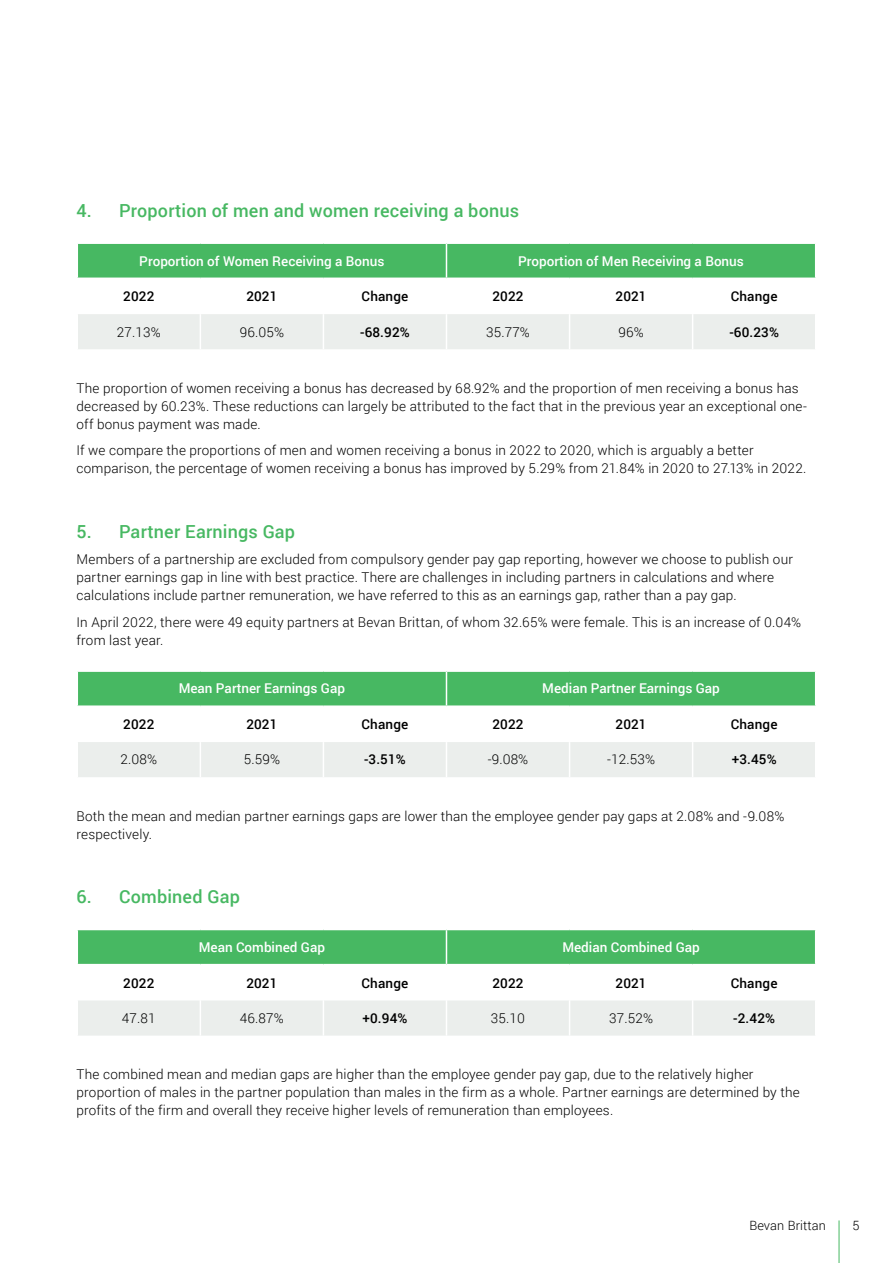
<style>
.page{position:relative;width:893px;height:1263px;background:#fff}
.page>*{position:absolute;margin:0;border:0;box-sizing:border-box;transform-origin:0 0}
.t1{font:500 18px "Roboto";letter-spacing:.01em;color:#47b862}
.t2{font:300 13.5px/18px "Roboto";letter-spacing:.015em;color:#000}
.t3{font:500 13.5px "Roboto";color:#fff}
.t4{font:500 13.5px "Roboto";letter-spacing:.01em;color:#000}
.t5{font:300 12.75px "Roboto";letter-spacing:.01em;color:#000}
</style>
<div class="page">
<div style="left:78px;top:244px;width:737px;height:34px;background:#47b862"></div>
<div style="left:78px;top:314px;width:737px;height:35px;background:#ebeeec"></div>
<hr style="left:446px;top:244px;width:1px;height:34px;background:#fff">
<hr style="left:200px;top:314px;width:1px;height:35px;background:#fff">
<hr style="left:323px;top:314px;width:1px;height:35px;background:#fff">
<hr style="left:446px;top:314px;width:1px;height:35px;background:#fff">
<hr style="left:569px;top:314px;width:1px;height:35px;background:#fff">
<hr style="left:692px;top:314px;width:1px;height:35px;background:#fff">
<div style="left:78px;top:672px;width:737px;height:33px;background:#47b862"></div>
<div style="left:78px;top:742px;width:737px;height:35px;background:#ebeeec"></div>
<hr style="left:446px;top:672px;width:1px;height:33px;background:#fff">
<hr style="left:200px;top:742px;width:1px;height:35px;background:#fff">
<hr style="left:323px;top:742px;width:1px;height:35px;background:#fff">
<hr style="left:446px;top:742px;width:1px;height:35px;background:#fff">
<hr style="left:569px;top:742px;width:1px;height:35px;background:#fff">
<hr style="left:692px;top:742px;width:1px;height:35px;background:#fff">
<div style="left:78px;top:930px;width:737px;height:34px;background:#47b862"></div>
<div style="left:78px;top:1000px;width:737px;height:35px;background:#ebeeec"></div>
<hr style="left:446px;top:930px;width:1px;height:34px;background:#fff">
<hr style="left:200px;top:1000px;width:1px;height:35px;background:#fff">
<hr style="left:323px;top:1000px;width:1px;height:35px;background:#fff">
<hr style="left:446px;top:1000px;width:1px;height:35px;background:#fff">
<hr style="left:569px;top:1000px;width:1px;height:35px;background:#fff">
<hr style="left:692px;top:1000px;width:1px;height:35px;background:#fff">
<hr style="left:839px;top:1220px;width:1px;height:43px;background:#47b862">
<h1 class="t1" style="left:77px;top:198px;width:444px">4. Proportion of men and women receiving a bonus</h1>
<p class="t3" style="left:139px;top:251px;width:247px">Proportion of Women Receiving a Bonus</p>
<p class="t3" style="left:518px;top:251px;width:227px">Proportion of Men Receiving a Bonus</p>
<p class="t4" style="left:123px;top:287px;width:33px">2022</p>
<p class="t4" style="left:246px;top:287px;width:33px">2021</p>
<p class="t4" style="left:362px;top:287px;width:48px">Change</p>
<p class="t4" style="left:492px;top:287px;width:33px">2022</p>
<p class="t4" style="left:615px;top:287px;width:33px">2021</p>
<p class="t4" style="left:731px;top:287px;width:48px">Change</p>
<p class="t2" style="left:117px;top:322px;width:45px">27.13%</p>
<p class="t2" style="left:240px;top:322px;width:46px">96.05%</p>
<p class="t4" style="left:360px;top:322px;width:51px">-68.92%</p>
<p class="t2" style="left:486px;top:322px;width:45px">35.77%</p>
<p class="t2" style="left:618px;top:322px;width:27px">96%</p>
<p class="t4" style="left:729px;top:322px;width:51px">-60.23%</p>
<p class="t2" style="left:77px;top:378px;width:732px">The proportion of women receiving a bonus has decreased by 68.92% and the proportion of men receiving a bonus has decreased by 60.23%. These reductions can largely be attributed to the fact that in the previous year an exceptional one&shy;off bonus payment was made.</p>
<p class="t2" style="left:77px;top:441px;width:731px">If we compare the proportions of men and women receiving a bonus in 2022 to 2020, which is arguably a better comparison, the percentage of women receiving a bonus has improved by 5.29% from 21.84% in 2020 to 27.13% in 2022.</p>
<h1 class="t1" style="left:77px;top:519px;width:220px">5. Partner Earnings Gap</h1>
<p class="t2" style="left:77px;top:550px;width:718px">Members of a partnership are excluded from compulsory gender pay gap reporting, however we choose to publish our partner earnings gap in line with best practice. There are challenges in including partners in calculations and where calculations include partner remuneration, we have referred to this as an earnings gap, rather than a pay gap.</p>
<p class="t2" style="left:77px;top:613px;width:726px">In April 2022, there were 49 equity partners at Bevan Brittan, of whom 32.65% were female. This is an increase of 0.04% from last year.</p>
<p class="t3" style="left:179px;top:679px;width:168px">Mean Partner Earnings Gap</p>
<p class="t3" style="left:542px;top:679px;width:179px">Median Partner Earnings Gap</p>
<p class="t4" style="left:123px;top:715px;width:33px">2022</p>
<p class="t4" style="left:246px;top:715px;width:33px">2021</p>
<p class="t4" style="left:362px;top:715px;width:48px">Change</p>
<p class="t4" style="left:492px;top:715px;width:33px">2022</p>
<p class="t4" style="left:615px;top:715px;width:33px">2021</p>
<p class="t4" style="left:731px;top:715px;width:48px">Change</p>
<p class="t2" style="left:121px;top:750px;width:38px">2.08%</p>
<p class="t2" style="left:244px;top:750px;width:38px">5.59%</p>
<p class="t4" style="left:364px;top:750px;width:43px">-3.51%</p>
<p class="t2" style="left:488px;top:750px;width:42px">-9.08%</p>
<p class="t2" style="left:607px;top:750px;width:49px">-12.53%</p>
<p class="t4" style="left:732px;top:750px;width:46px">+3.45%</p>
<p class="t2" style="left:77px;top:806px;width:709px">Both the mean and median partner earnings gaps are lower than the employee gender pay gaps at 2.08% and -9.08% respectively.</p>
<h1 class="t1" style="left:77px;top:884px;width:165px">6. Combined Gap</h1>
<p class="t3" style="left:199px;top:937px;width:128px">Mean Combined Gap</p>
<p class="t3" style="left:562px;top:937px;width:139px">Median Combined Gap</p>
<p class="t4" style="left:123px;top:973px;width:33px">2022</p>
<p class="t4" style="left:246px;top:973px;width:33px">2021</p>
<p class="t4" style="left:362px;top:973px;width:48px">Change</p>
<p class="t4" style="left:492px;top:973px;width:33px">2022</p>
<p class="t4" style="left:615px;top:973px;width:33px">2021</p>
<p class="t4" style="left:731px;top:973px;width:48px">Change</p>
<p class="t2" style="left:122px;top:1008px;width:35px">47.81</p>
<p class="t2" style="left:240px;top:1008px;width:45px">46.87%</p>
<p class="t4" style="left:362px;top:1008px;width:46px">+0.94%</p>
<p class="t2" style="left:491px;top:1008px;width:36px">35.10</p>
<p class="t2" style="left:609px;top:1008px;width:45px">37.52%</p>
<p class="t4" style="left:733px;top:1008px;width:43px">-2.42%</p>
<p class="t2" style="left:77px;top:1065px;width:725px">The combined mean and median gaps are higher than the employee gender pay gap, due to the relatively higher proportion of males in the partner population than males in the firm as a whole. Partner earnings are determined by the profits of the firm and overall they receive higher levels of remuneration than employees.</p>
<p class="t5" style="left:749px;top:1216px;width:78px">Bevan Brittan</p>
<p class="t5" style="left:853px;top:1216px;width:9px">5</p>
</div>
